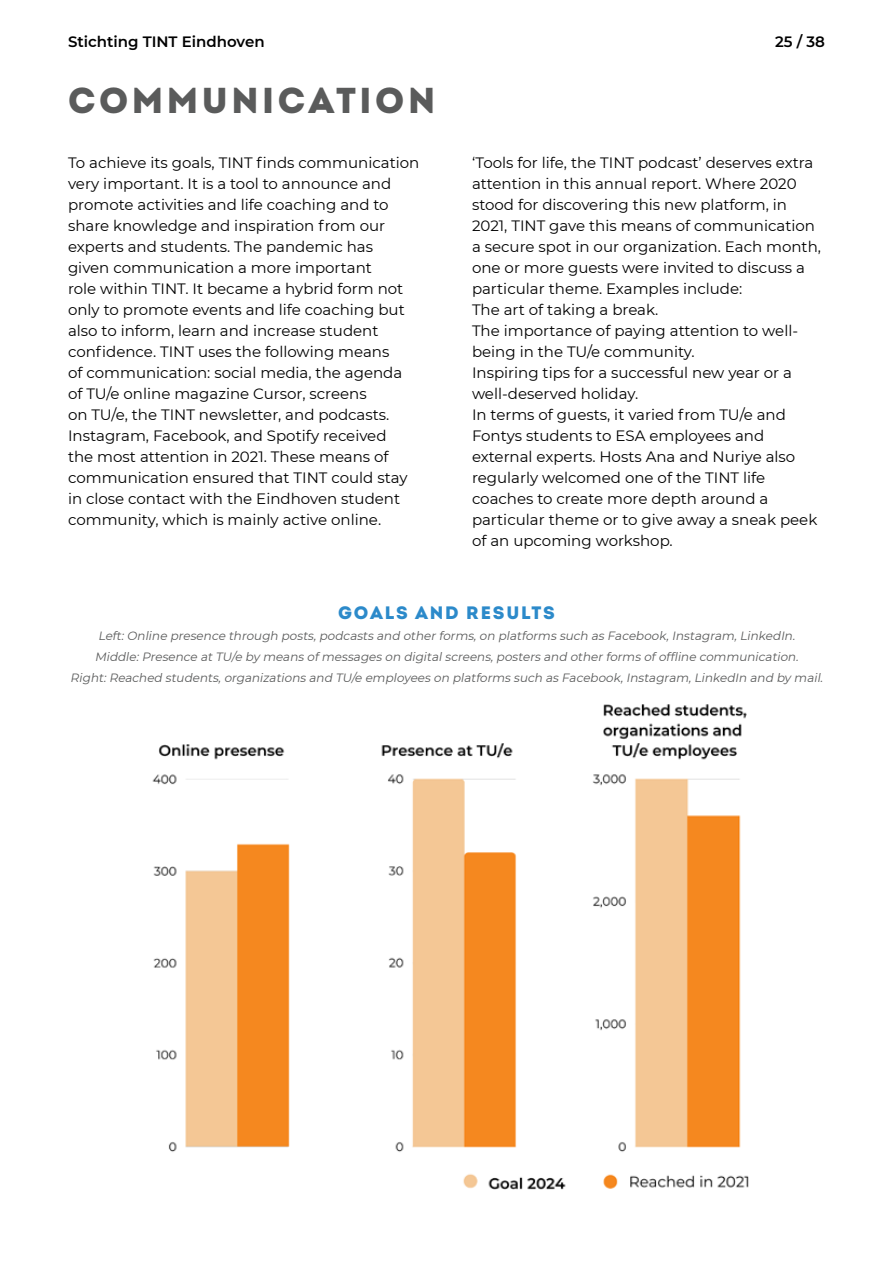
<style>
.page{position:relative;width:893px;height:1263px;background:#fff}
.page>*{position:absolute;margin:0;border:0;box-sizing:border-box;transform-origin:0 0}
.t1{font:36px "Intro Demo Black CAPS";letter-spacing:.1em;color:#5a5b5b}
.t2{font:18px "Intro Demo Black CAPS";letter-spacing:.1em;color:#2c8aca}
.t3{font:15px/21px "Montserrat";color:#000}
.t4{font:600 15px "Montserrat";color:#000}
.t5{font:italic 12px/21px "Montserrat";color:#5a5b5b;text-align:center}
</style>
<div class="page">
<img style="left:152px;top:704px;width:597px;height:486px">
<p class="t4" style="left:68px;top:31px;width:198px">Stichting TINT Eindhoven</p>
<p class="t4" style="left:775px;top:31px;width:51px">25 / 38</p>
<h1 class="t1" style="left:68px;top:77px;width:369px">COMM UNICATION</h1>
<p class="t3" style="left:68px;top:151px;width:353px">To achieve its goals, TINT finds communication very important. It is a tool to announce and promote activities and life coaching and to share knowledge and inspiration from our experts and students. The pandemic has<br>given communication a more important<br>role within TINT. It became a hybrid form not only to promote events and life coaching but also to inform, learn and increase student confidence. TINT uses the following means<br>of communication: social media, the agenda of TU/e online magazine Cursor, screens<br>on TU/e, the TINT newsletter, and podcasts.<br>Instagram, Facebook, and Spotify received<br>the most attention in 2021. These means of communication ensured that TINT could stay in close contact with the Eindhoven student community, which is mainly active online.</p>
<p class="t3" style="left:472px;top:151px;width:351px">‘Tools for life, the TINT podcast’ deserves extra attention in this annual report. Where 2020 stood for discovering this new platform, in 2021, TINT gave this means of communication a secure spot in our organization. Each month, one or more guests were invited to discuss a particular theme. Examples include:<br>The art of taking a break.<br>The importance of paying attention to well&shy;being in the TU/e community.<br>Inspiring tips for a successful new year or a well-deserved holiday.<br>In terms of guests, it varied from TU/e and Fontys students to ESA employees and external experts. Hosts Ana and Nuriye also regularly welcomed one of the TINT life coaches to create more depth around a particular theme or to give away a sneak peek of an upcoming workshop.</p>
<p class="t2" style="left:338px;top:601px;width:217px">GOALS AND RESULTS</p>
<p class="t5" style="left:70px;top:624px;width:757px">Left:Online presence through posts,podcasts and otherforms,on platforms such as Facebook,Instagram,LinkedIn.<br>Middle:Presence atTU/e by means ofmessages on digitalscreens,posters and otherforms ofoffline communication.<br>Right:Reached students,organizations and TU/e employees on platforms such as Facebook,Instagram,LinkedIn and by mail.</p>
</div>
